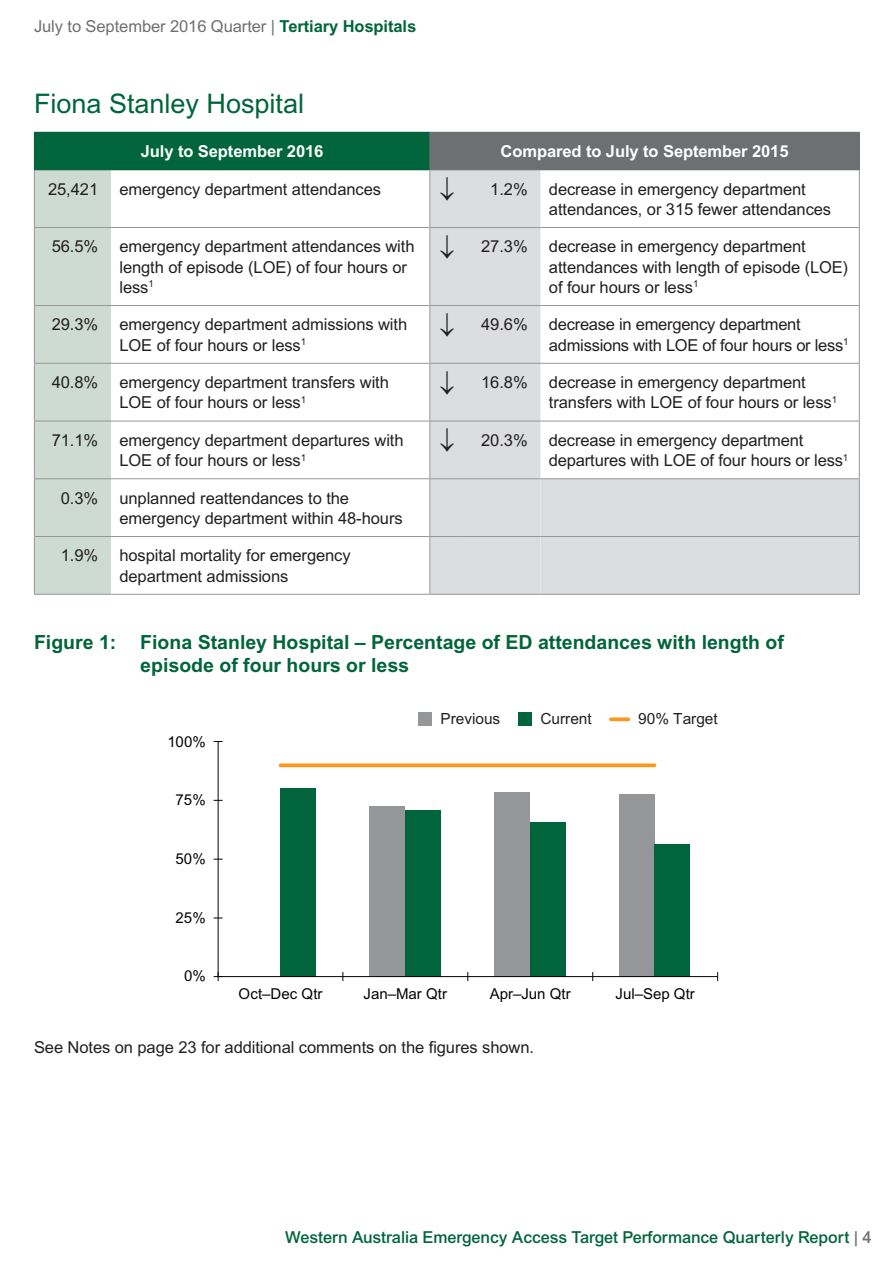
<style>
.page{position:relative;width:893px;height:1263px;background:#fff}
.page>*{position:absolute;margin:0;border:0;box-sizing:border-box;transform-origin:0 0}
.t1{font:27px "Arial MT Std";color:#00653c}
.t2{font:700 19.5px/22.5px "Arial MT Std";color:#00653c}
.t3{font:16.5px/20.2px "Arial MT Std";letter-spacing:-.005em;color:#231f20}
.t4{font:500 16.5px "Arial MT Std";letter-spacing:-.005em;color:#00653c}
.t5{font:700 16.5px "Arial MT Std";letter-spacing:-.005em;color:#fff}
.t6{font:16.5px "Arial MT Std";letter-spacing:-.005em;color:#6d6f71}
.t7{font:15.3px "Arial MT Std";color:#231f20}
.t8{font:15px "Arial MT Std";color:#030505}
.s1{font-weight:700;color:#00653c}
.s2{color:#6d6f71}
</style>
<div class="page">
<div style="left:34px;top:132px;width:396px;height:38px;background:#00653c"></div>
<div style="left:430px;top:132px;width:429px;height:38px;background:#6d6f71"></div>
<div style="left:35px;top:170px;width:76px;height:424px;background:#cddbd2"></div>
<div style="left:430px;top:170px;width:110px;height:424px;background:#dcddde"></div>
<div style="left:540px;top:479px;width:319px;height:115px;background:#dcddde"></div>
<hr style="left:34px;top:170px;width:1px;height:57px;background:#949698">
<hr style="left:859px;top:170px;width:1px;height:57px;background:#949698">
<hr style="left:34px;top:227px;width:77px;height:1px;background:#949698">
<hr style="left:34px;top:228px;width:1px;height:77px;background:#949698">
<hr style="left:111px;top:227px;width:318px;height:1px;background:#949698">
<hr style="left:430px;top:227px;width:34px;height:1px;background:#949698">
<hr style="left:464px;top:227px;width:76px;height:1px;background:#949698">
<hr style="left:540px;top:227px;width:320px;height:1px;background:#949698">
<hr style="left:859px;top:228px;width:1px;height:77px;background:#949698">
<hr style="left:34px;top:305px;width:77px;height:1px;background:#949698">
<hr style="left:34px;top:306px;width:1px;height:57px;background:#949698">
<hr style="left:111px;top:305px;width:318px;height:1px;background:#949698">
<hr style="left:430px;top:305px;width:34px;height:1px;background:#949698">
<hr style="left:464px;top:305px;width:76px;height:1px;background:#949698">
<hr style="left:540px;top:305px;width:320px;height:1px;background:#949698">
<hr style="left:859px;top:306px;width:1px;height:57px;background:#949698">
<hr style="left:34px;top:363px;width:77px;height:1px;background:#949698">
<hr style="left:34px;top:364px;width:1px;height:57px;background:#949698">
<hr style="left:111px;top:363px;width:318px;height:1px;background:#949698">
<hr style="left:430px;top:363px;width:34px;height:1px;background:#949698">
<hr style="left:464px;top:363px;width:76px;height:1px;background:#949698">
<hr style="left:540px;top:363px;width:320px;height:1px;background:#949698">
<hr style="left:859px;top:364px;width:1px;height:57px;background:#949698">
<hr style="left:34px;top:421px;width:77px;height:1px;background:#949698">
<hr style="left:34px;top:421px;width:1px;height:57px;background:#949698">
<hr style="left:111px;top:421px;width:318px;height:1px;background:#949698">
<hr style="left:430px;top:421px;width:34px;height:1px;background:#949698">
<hr style="left:464px;top:421px;width:76px;height:1px;background:#949698">
<hr style="left:540px;top:421px;width:320px;height:1px;background:#949698">
<hr style="left:859px;top:421px;width:1px;height:57px;background:#949698">
<hr style="left:34px;top:478px;width:77px;height:1px;background:#949698">
<hr style="left:34px;top:479px;width:1px;height:57px;background:#949698">
<hr style="left:111px;top:478px;width:319px;height:1px;background:#949698">
<hr style="left:430px;top:478px;width:34px;height:1px;background:#949698">
<hr style="left:429px;top:479px;width:1px;height:57px;background:#949698">
<hr style="left:464px;top:478px;width:76px;height:1px;background:#949698">
<hr style="left:540px;top:478px;width:320px;height:1px;background:#949698">
<hr style="left:859px;top:479px;width:1px;height:57px;background:#949698">
<hr style="left:34px;top:536px;width:1px;height:58px;background:#949698">
<hr style="left:429px;top:537px;width:1px;height:57px;background:#949698">
<hr style="left:859px;top:536px;width:1px;height:58px;background:#949698">
<hr style="left:34px;top:594px;width:77px;height:1px;background:#949698">
<hr style="left:111px;top:594px;width:319px;height:1px;background:#949698">
<hr style="left:430px;top:594px;width:34px;height:1px;background:#949698">
<hr style="left:464px;top:594px;width:76px;height:1px;background:#949698">
<hr style="left:540px;top:594px;width:320px;height:1px;background:#949698">
<hr style="left:35px;top:536px;width:76px;height:1px;background:#949698">
<hr style="left:111px;top:536px;width:319px;height:1px;background:#949698">
<hr style="left:430px;top:536px;width:34px;height:1px;background:#949698">
<hr style="left:464px;top:536px;width:76px;height:1px;background:#949698">
<hr style="left:540px;top:536px;width:319px;height:1px;background:#949698">
<hr style="left:429px;top:132px;width:35px;height:1px;background:#6d6f71">
<hr style="left:429px;top:133px;width:1px;height:36px;background:#6d6f71">
<hr style="left:540px;top:132px;width:320px;height:1px;background:#6d6f71">
<hr style="left:859px;top:133px;width:1px;height:36px;background:#6d6f71">
<hr style="left:429px;top:169px;width:35px;height:1px;background:#6d6f71">
<hr style="left:540px;top:169px;width:320px;height:1px;background:#6d6f71">
<hr style="left:429px;top:170px;width:1px;height:58px;background:#949698">
<hr style="left:429px;top:228px;width:1px;height:77px;background:#949698">
<hr style="left:429px;top:305px;width:1px;height:58px;background:#949698">
<hr style="left:429px;top:363px;width:1px;height:58px;background:#949698">
<hr style="left:429px;top:421px;width:1px;height:57px;background:#949698">
<div style="left:370px;top:806px;width:35px;height:171px;background:#949698"></div>
<div style="left:494px;top:793px;width:36px;height:184px;background:#949698"></div>
<div style="left:619px;top:794px;width:35px;height:183px;background:#949698"></div>
<div style="left:280px;top:788px;width:36px;height:189px;background:#00653c"></div>
<div style="left:405px;top:810px;width:36px;height:167px;background:#00653c"></div>
<div style="left:530px;top:822px;width:35px;height:155px;background:#00653c"></div>
<div style="left:654px;top:844px;width:36px;height:133px;background:#00653c"></div>
<svg style="left:611px;top:717px;width:17px;height:4px"></svg>
<div style="left:518px;top:712px;width:14px;height:13px;background:#00653c"></div>
<div style="left:418px;top:712px;width:14px;height:13px;background:#949698"></div>
<hr style="left:218px;top:741px;width:1px;height:235px;background:#030505">
<hr style="left:218px;top:976px;width:500px;height:1px;background:#030505">
<svg style="left:214px;top:972px;width:9px;height:9px"></svg>
<svg style="left:281px;top:763px;width:373px;height:4px"></svg>
<svg style="left:440px;top:177px;width:14px;height:24px"></svg>
<p class="t6" style="left:34px;top:16px;width:384px">July to September 2016 Quarter | <span class="s1">Tertiary Hospitals</span></p>
<h1 class="t1" style="left:34px;top:88px;width:272px">Fiona Stanley Hospital</h1>
<p class="t5" style="left:141px;top:142px;width:184px">July to September 2016</p>
<p class="t5" style="left:501px;top:142px;width:289px">Compared to July to September 2015</p>
<p class="t3" style="left:48px;top:179px;width:52px">25,421</p>
<p class="t3" style="left:119px;top:179px;width:263px">emergency department attendances</p>
<p class="t3" style="left:490px;top:179px;width:39px">1.2%</p>
<p class="t3" style="left:549px;top:179px;width:284px">decrease in emergency department attendances, or 315 fewer attendances</p>
<p class="t3" style="left:52px;top:236px;width:48px">56.5%</p>
<p class="t3" style="left:119px;top:236px;width:297px">emergency department attendances with length of episode (LOE) of four hours or less<sup>1</sup></p>
<p class="t3" style="left:439px;top:236px;width:90px">↓ 27.3%</p>
<p class="t3" style="left:549px;top:236px;width:301px">decrease in emergency department attendances with length of episode (LOE) of four hours or less<sup>1</sup></p>
<p class="t3" style="left:52px;top:314px;width:48px">29.3%</p>
<p class="t3" style="left:119px;top:314px;width:289px">emergency department admissions with<br>LOE of four hours or less<sup>1</sup></p>
<p class="t3" style="left:439px;top:314px;width:90px">↓ 49.6%</p>
<p class="t3" style="left:549px;top:314px;width:301px">decrease in emergency department admissions with LOE of four hours or less<sup>1</sup></p>
<p class="t3" style="left:52px;top:372px;width:48px">40.8%</p>
<p class="t3" style="left:119px;top:372px;width:271px">emergency department transfers with<br>LOE of four hours or less<sup>1</sup></p>
<p class="t3" style="left:439px;top:372px;width:90px">↓ 16.8%</p>
<p class="t3" style="left:549px;top:372px;width:290px">decrease in emergency department transfers with LOE of four hours or less<sup>1</sup></p>
<p class="t3" style="left:52px;top:430px;width:48px">71.1%</p>
<p class="t3" style="left:119px;top:430px;width:286px">emergency department departures with<br>LOE of four hours or less<sup>1</sup></p>
<p class="t3" style="left:439px;top:430px;width:90px">↓ 20.3%</p>
<p class="t3" style="left:549px;top:430px;width:301px">decrease in emergency department departures with LOE of four hours or less<sup>1</sup></p>
<p class="t3" style="left:61px;top:487px;width:39px">0.3%</p>
<p class="t3" style="left:119px;top:487px;width:285px">unplanned reattendances to the emergency department within 48-hours</p>
<p class="t3" style="left:61px;top:545px;width:39px">1.9%</p>
<p class="t3" style="left:119px;top:545px;width:233px">hospital mortality for emergency department admissions</p>
<p class="t2" style="left:140px;top:631px;width:645px;text-indent:-106px">Figure 1: Fiona Stanley Hospital – Percentage of ED attendances with length of episode of four hours or less</p>
<p class="t7" style="left:440px;top:710px;width:61px">Previous</p>
<p class="t7" style="left:540px;top:710px;width:53px">Current</p>
<p class="t7" style="left:638px;top:710px;width:81px">90% Target</p>
<p class="t8" style="left:167px;top:733px;width:40px">100%</p>
<p class="t8" style="left:176px;top:791px;width:32px">75%</p>
<p class="t8" style="left:176px;top:850px;width:32px">50%</p>
<p class="t8" style="left:176px;top:909px;width:32px">25%</p>
<p class="t8" style="left:184px;top:967px;width:23px">0%</p>
<p class="t8" style="left:239px;top:985px;width:85px">Oct–Dec Qtr</p>
<p class="t8" style="left:364px;top:985px;width:85px">Jan–Mar Qtr</p>
<p class="t8" style="left:490px;top:985px;width:82px">Apr–Jun Qtr</p>
<p class="t8" style="left:616px;top:985px;width:81px">Jul–Sep Qtr</p>
<p class="t3" style="left:34px;top:1037px;width:502px">See Notes on page 23 for additional comments on the figures shown.</p>
<p class="t4" style="left:285px;top:1228px;width:588px">Western Australia Emergency Access Target Performance Quarterly Report <span class="s2">| 4</span></p>
</div>
